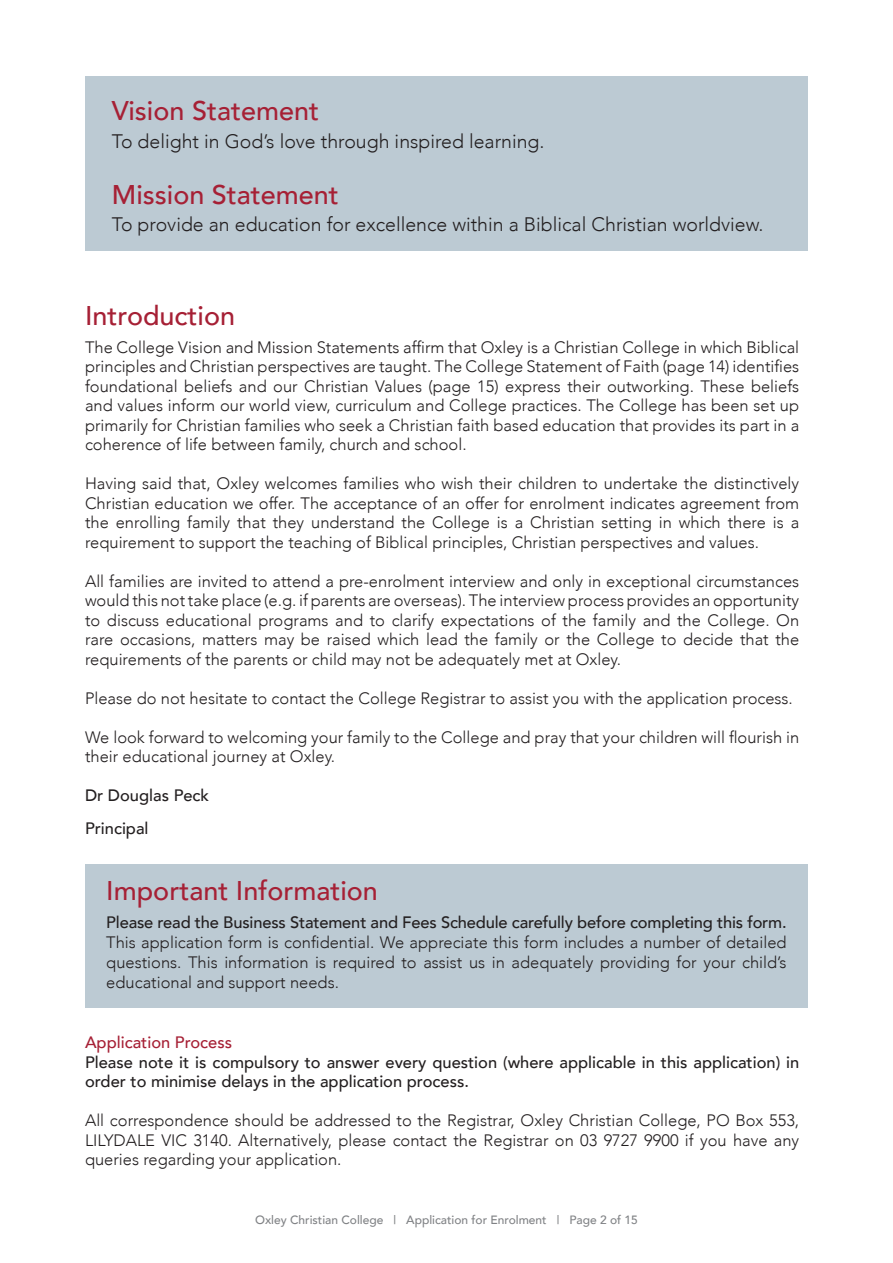
<style>
.page{position:relative;width:893px;height:1263px;background:#fff}
.page>*{position:absolute;margin:0;border:0;box-sizing:border-box;transform-origin:0 0}
.Headings_1__Red{font:500 27px "Avenir";color:#a62035}
.Body_Text{font:300 19.5px "Avenir";color:#231f20}
.Body_Text-2{font:300 16.5px/19.5px "Avenir";color:#231f20;text-align:justify}
.Body_Text_Bold{font:500 16.5px/19.5px "Avenir";color:#231f20}
.Body_Text-3{font:500 16.5px/32.4px "Avenir";color:#231f20}
.Small_Headings__Red{font:500 16.5px "Avenir";color:#a62035}
.t1{font:500 12px "Avenir";color:#808285}
</style>
<div class="page">
<div style="left:85px;top:864px;width:723px;height:144px;background:#bccad3"></div>
<div style="left:85px;top:77px;width:723px;height:174px;background:#bccad3"></div>
<p class="Headings_1__Red" style="left:112px;top:87px;width:209px">Vision Statement</p>
<p class="Body_Text" style="left:112px;top:130px;width:434px">To delight in God’s love through inspired learning.</p>
<p class="Headings_1__Red" style="left:112px;top:171px;width:228px">Mission Statement</p>
<p class="Body_Text" style="left:112px;top:213px;width:653px">To provide an education for excellence within a Biblical Christian worldview.</p>
<p class="Headings_1__Red" style="left:85px;top:292px;width:152px">Introduction</p>
<p class="Body_Text-2" style="left:85px;top:337px;width:716px">The College Vision and Mission Statements affirm that Oxley is a Christian College in which Biblical principles and Christian perspectives are taught. The College Statement of Faith (page 14) identifies foundational beliefs and our Christian Values (page 15) express their outworking. These beliefs and values inform our world view, curriculum and College practices. The College has been set up primarily for Christian families who seek a Christian faith based education that provides its part in a coherence of life between family, church and school.</p>
<p class="Body_Text-2" style="left:85px;top:474px;width:716px">Having said that, Oxley welcomes families who wish their children to undertake the distinctively Christian education we offer. The acceptance of an offer for enrolment indicates agreement from the enrolling family that they understand the College is a Christian setting in which there is a requirement to support the teaching of Biblical principles, Christian perspectives and values.</p>
<p class="Body_Text-2" style="left:85px;top:571px;width:716px">All families are invited to attend a pre-enrolment interview and only in exceptional circumstances would this not take place (e.g. if parents are overseas). The interview process provides an opportunity to discuss educational programs and to clarify expectations of the family and the College. On rare occasions, matters may be raised which lead the family or the College to decide that the requirements of the parents or child may not be adequately met at Oxley.</p>
<p class="Body_Text-2" style="left:85px;top:688px;width:709px">Please do not hesitate to contact the College Registrar to assist you with the application process.</p>
<p class="Body_Text-2" style="left:85px;top:727px;width:716px">We look forward to welcoming your family to the College and pray that your children will flourish in their educational journey at Oxley.</p>
<p class="Body_Text-3" style="left:85px;top:778px;width:126px">Dr Douglas Peck<br>Principal</p>
<p class="Headings_1__Red" style="left:106px;top:867px;width:273px">Important Information</p>
<p class="Body_Text_Bold" style="left:106px;top:912px;width:682px">Please read the Business Statement and Fees Schedule carefully before completing this form.</p>
<p class="Body_Text-2" style="left:106px;top:933px;width:682px">This application form is confidential. We appreciate this form includes a number of detailed questions. This information is required to assist us in adequately providing for your child’s educational and support needs.</p>
<p class="Small_Headings__Red" style="left:85px;top:1028px;width:149px">Application Process</p>
<p class="Body_Text_Bold" style="left:85px;top:1051px;width:716px">Please note it is compulsory to answer every question (where applicable in this application) in order to minimise delays in the application process.</p>
<p class="Body_Text-2" style="left:85px;top:1111px;width:716px">All correspondence should be addressed to the Registrar, Oxley Christian College, PO Box 553, LILYDALE VIC 3140. Alternatively, please contact the Registrar on 03 9727 9900 if you have any queries regarding your application.</p>
<p class="t1" style="left:255px;top:1209px;width:384px">Oxley Christian College | Application for Enrolment | Page 2 of 15</p>
</div>
